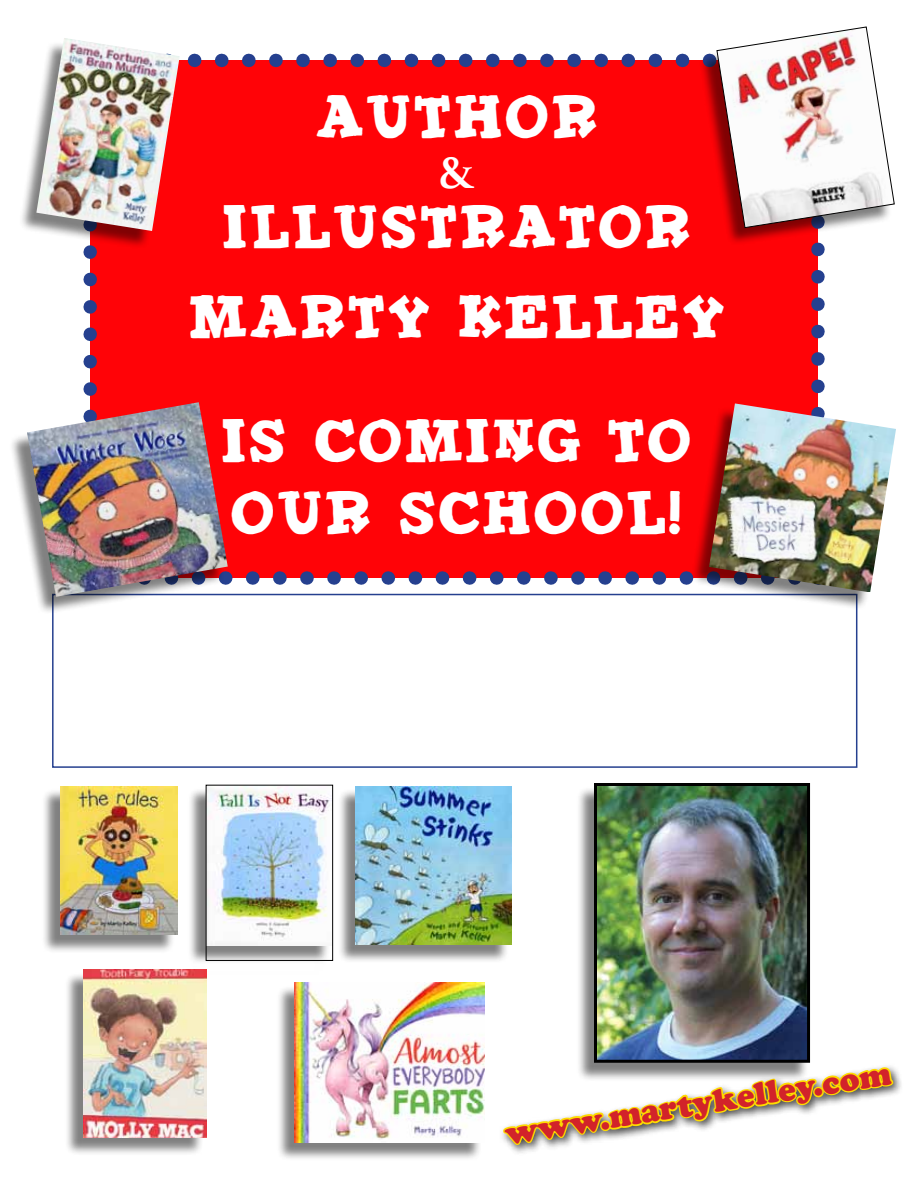
<style>
.page{position:relative;width:918px;height:1188px;background:#fff}
.page>*{position:absolute;margin:0;border:0;box-sizing:border-box;transform-origin:0 0}
.t1{font:700 48.45px "Athelas";color:#fff}
.t2{font:43.95px/89.7px "Iron Man";letter-spacing:.1em;color:#fff;text-align:center}
.t3{font:31.5px "Cooper Black Std";color:#d2232a}
</style>
<div class="page">
<div style="left:52px;top:594px;width:805px;height:174px;border:2px solid #25408f"></div>
<div style="left:90px;top:60px;width:728px;height:518px;background:#ff0307"></div>
<svg style="left:83px;top:249px;width:14px;height:147px"></svg>
<svg style="left:228px;top:571px;width:463px;height:14px"></svg>
<div style="left:691px;top:406px;width:203px;height:205px;background:#000;opacity:.5"></div>
<img style="left:709px;top:429px;width:187px;height:163px">
<div style="left:188px;top:788px;width:143px;height:191px;background:#000;opacity:.5"></div>
<img style="left:208px;top:787px;width:123px;height:159px">
<div style="left:206px;top:785px;width:127px;height:175px;border:1px solid #000"></div>
<div style="left:337px;top:789px;width:173px;height:175px;background:#000;opacity:.5"></div>
<img style="left:356px;top:786px;width:156px;height:159px">
<div style="left:42px;top:789px;width:133px;height:165px;background:#000;opacity:.5"></div>
<img style="left:60px;top:786px;width:117px;height:149px">
<div style="left:9px;top:405px;width:216px;height:210px;background:#000;opacity:.5"></div>
<img style="left:27px;top:405px;width:201px;height:192px">
<div style="left:276px;top:985px;width:206px;height:176px;background:#000;opacity:.5"></div>
<img style="left:295px;top:982px;width:189px;height:161px">
<svg style="left:104px;top:26px;width:791px;height:525px"></svg>
<div style="left:499px;top:1063px;width:405px;height:93px;background:#000;opacity:.72"></div>
<svg style="left:502px;top:1056px;width:392px;height:100px"></svg>
<div style="left:576px;top:786px;width:232px;height:296px;background:#000;opacity:.5"></div>
<img style="left:598px;top:787px;width:208px;height:272px">
<div style="left:594px;top:783px;width:216px;height:280px;border:3px solid #000"></div>
<div style="left:65px;top:972px;width:139px;height:184px;background:#000;opacity:.5"></div>
<img style="left:83px;top:970px;width:123px;height:167px">
<div style="left:19px;top:41px;width:158px;height:208px;background:#000;opacity:.5"></div>
<img style="left:36px;top:38px;width:144px;height:193px">
<p class="t2" style="left:317px;top:72px;width:281px">AUTHOR</p>
<p class="t1" style="left:439px;top:132px;width:38px">&amp;</p>
<p class="t2" style="left:190px;top:182px;width:535px">ILLUSTRATOR<br>MARTY KELLEY</p>
<p class="t2" style="left:223px;top:404px;width:469px;line-height:72px;text-align:left">IS COMING TO<br>OUR SCHOOL!</p>
<p class="t3" style="left:502px;top:1115px;width:392px;rotate:-9deg">www.martykelley.com</p>
</div>
